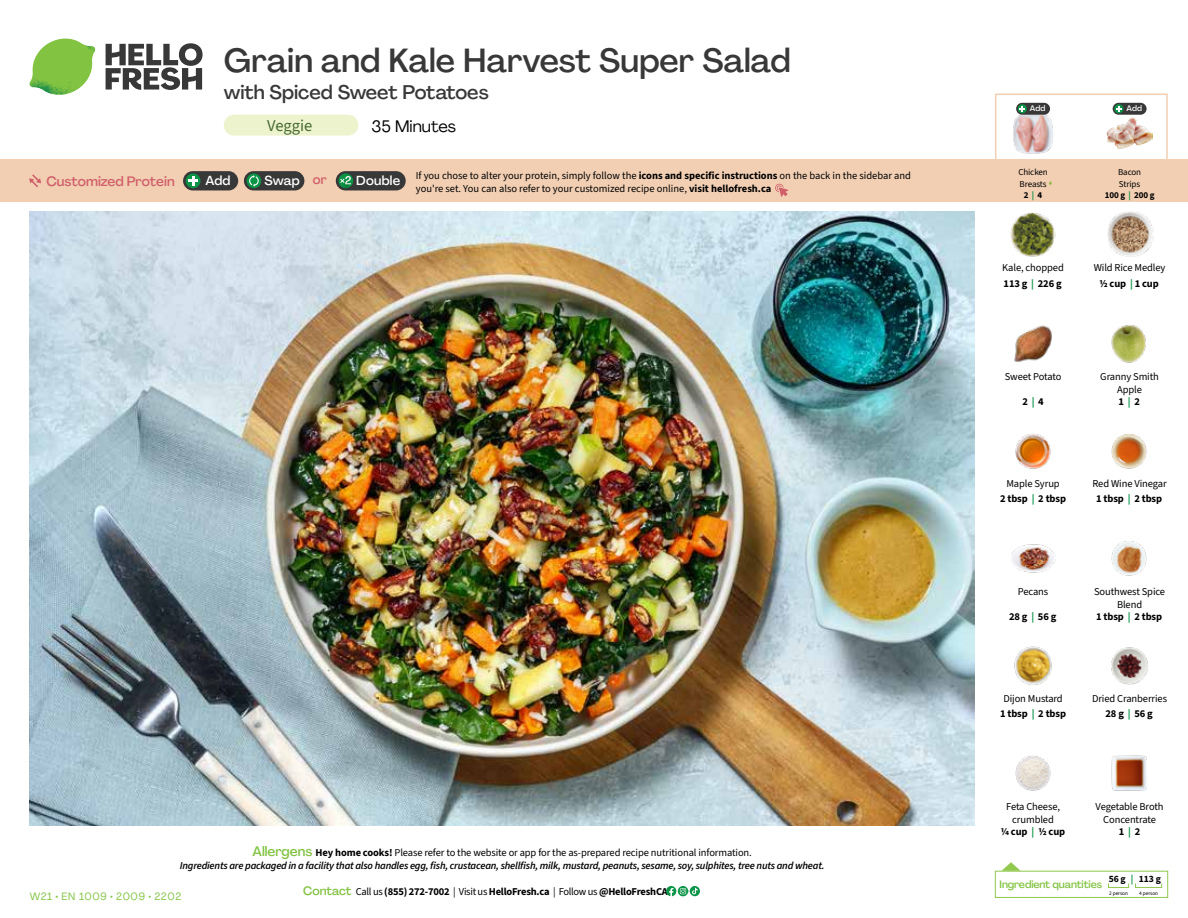
<style>
.page{position:relative;width:1188px;height:918px;background:#fff}
.page>*{position:absolute;margin:0;border:0;box-sizing:border-box;transform-origin:0 0}
.t1{font:500 33px "Agrandir";color:#383839}
.t2{font:500 19.5px "Agrandir";color:#383839}
.t3{font:16.5px "Agrandir";color:#000}
.t4{font:16.5px "Source Sans 3";color:#476b32}
.t5{font:500 13.5px "Agrandir";color:#d15f6a}
.t6{font:500 12.9px "Agrandir";letter-spacing:.015em;color:#fff}
.t7{font:10.5px/13.5px "Source Sans 3";letter-spacing:-.01em;color:#000;text-align:center}
.t8{font:italic 600 10.5px/13.5px "Source Sans 3";letter-spacing:-.02em;color:#000;text-align:center}
.t9{font:700 10.5px "Source Sans 3";letter-spacing:-.02em;color:#000}
.t10{font:500 10.5px "Agrandir";letter-spacing:-.01em;color:#82c341}
.t11{font:10.5px "Agrandir";letter-spacing:.05em;color:#82c341}
.t12{font:700 9.6px "Source Sans 3";color:#000}
.t13{font:9px/11.4px "Source Sans 3";letter-spacing:-.01em;color:#000;text-align:center}
.t14{font:500 7.95px "Agrandir";letter-spacing:.02em;color:#fff}
.t15{font:5.25px "Source Sans 3";letter-spacing:-.01em;color:#000}
.s1{font-weight:700}
.s2{font-weight:700;color:#0b9446}
.s3{color:#d15f6a}
.s4{color:#0b9446}
.s5{font-family:"Agrandir";font-weight:500;font-style:normal;font-size:13.5px;color:#82c341}
.s6{font-weight:700;font-style:normal}
.s7{font-weight:400;font-style:normal}
.s8{font-family:"Agrandir";font-weight:500;font-size:12px;color:#82c341}
.s9{font-weight:400}
</style>
<div class="page">
<svg style="left:106px;top:43px;width:97px;height:47px"></svg>
<svg style="left:34px;top:39px;width:59px;height:38px"></svg>
<img style="left:65px;top:39px;width:30px;height:25px">
<img style="left:33px;top:60px;width:56px;height:10px">
<img style="left:29px;top:64px;width:58px;height:31px">
<img style="left:64px;top:70px;width:25px;height:24px">
<img style="left:30px;top:211px;width:945px;height:615px">
<svg style="left:690px;top:886px;width:10px;height:10px"></svg>
<svg style="left:666px;top:886px;width:32px;height:10px"></svg>
<svg style="left:1002px;top:862px;width:19px;height:9px"></svg>
<div style="left:995px;top:871px;width:173px;height:27px;border:1px solid #91c84e"></div>
<div style="left:1108px;top:883px;width:21px;height:5px;border:1px solid #91c84e"></div>
<div style="left:1135px;top:883px;width:27px;height:5px;border:1px solid #91c84e"></div>
<img style="left:1014px;top:325px;width:38px;height:37px">
<img style="left:1111px;top:325px;width:35px;height:38px">
<img style="left:1015px;top:433px;width:36px;height:36px">
<img style="left:1111px;top:434px;width:36px;height:35px">
<img style="left:1011px;top:544px;width:45px;height:29px">
<img style="left:1111px;top:541px;width:36px;height:35px">
<img style="left:1014px;top:646px;width:38px;height:39px">
<img style="left:1015px;top:755px;width:36px;height:36px">
<img style="left:1111px;top:755px;width:36px;height:36px">
<img style="left:1108px;top:211px;width:45px;height:46px">
<img style="left:1010px;top:212px;width:45px;height:45px">
<img style="left:1111px;top:647px;width:37px;height:38px">
<div style="left:0;top:160px;width:1188px;height:42px;background:#f2cfb3"></div>
<svg style="left:29px;top:174px;width:12px;height:13px"></svg>
<div style="left:336px;top:171px;width:70px;height:19px;background:#383839;border-radius:10px"></div>
<svg style="left:338px;top:173px;width:15px;height:15px"></svg>
<div style="left:341px;top:180px;width:11px;height:11px;background:#000;opacity:.35"></div>
<svg style="left:339px;top:176px;width:12px;height:8px"></svg>
<div style="left:244px;top:171px;width:60px;height:19px;background:#383839;border-radius:10px"></div>
<div style="left:247px;top:173px;width:14px;height:15px;background:#0b9446;border-radius:50%"></div>
<svg style="left:249px;top:175px;width:10px;height:12px"></svg>
<div style="left:183px;top:171px;width:55px;height:19px;background:#383839;border-radius:10px"></div>
<div style="left:186px;top:173px;width:14px;height:15px;background:#0b9446;border-radius:50%"></div>
<svg style="left:188px;top:176px;width:10px;height:10px"></svg>
<svg style="left:775px;top:183px;width:13px;height:14px"></svg>
<div style="left:995px;top:94px;width:173px;height:69px;border:2px solid #f2cfb3"></div>
<img style="left:1107px;top:111px;width:45px;height:38px">
<img style="left:1013px;top:114px;width:40px;height:40px">
<div style="left:1113px;top:103px;width:34px;height:12px;background:#383839;border-radius:6px"></div>
<svg style="left:1114px;top:104px;width:9px;height:9px"></svg>
<svg style="left:1116px;top:106px;width:6px;height:6px"></svg>
<div style="left:1016px;top:103px;width:34px;height:12px;background:#383839;border-radius:6px"></div>
<svg style="left:1018px;top:104px;width:9px;height:9px"></svg>
<svg style="left:1019px;top:106px;width:6px;height:6px"></svg>
<div style="left:224px;top:115px;width:134px;height:21px;background:#edf3cd;border-radius:10px"></div>
<h1 class="t1" style="left:224px;top:40px;width:569px">Grain and Kale Harvest Super Salad</h1>
<h2 class="t2" style="left:224px;top:80px;width:266px">with Spiced Sweet Potatoes</h2>
<h3 class="t3" style="left:372px;top:116px;width:86px">35 Minutes</h3>
<h3 class="t4" style="left:267px;top:116px;width:47px">Veggie</h3>
<p class="t14" style="left:1030px;top:104px;width:17px">Add</p>
<p class="t14" style="left:1126px;top:104px;width:17px">Add</p>
<p class="t13" style="left:1018px;top:167px;width:31px">Chicken<br>Breasts<br><span class="s1">2</span> <span class="s2">|</span> <span class="s1">4</span></p>
<p class="t5" style="left:46px;top:173px;width:130px">Customized Protein</p>
<p class="t6" style="left:205px;top:172px;width:27px">Add</p>
<p class="t6" style="left:264px;top:172px;width:64px">Swap <span class="s3">or</span></p>
<p class="t6" style="left:356px;top:172px;width:45px">Double</p>
<p class="t13" style="left:1105px;top:167px;width:51px">Bacon<br>Strips<br><span class="s1">100 g</span> <span class="s2">|</span> <span class="s1">200 g</span></p>
<p class="t7" style="left:416px;top:168px;width:497px;text-align:left">If you chose to alter your protein, simply follow the <span class="s1">icons and specific instructions</span> on the back in the sidebar and you're set. You can also refer to your customized recipe online, <span class="s1">visit hellofresh.ca</span></p>
<p class="t7" style="left:1002px;top:260px;width:63px;line-height:16.4px;text-align:left">Kale, chopped<br><span class="s1">113 g</span> <span class="s2">|</span> <span class="s1">226 g</span></p>
<p class="t7" style="left:1094px;top:259px;width:73px;line-height:16.4px">Wild Rice Medley<br><span class="s1">1/2 cup</span> <span class="s2">|</span> <span class="s1">1 cup</span></p>
<p class="t7" style="left:1005px;top:370px;width:58px">Sweet Potato</p>
<p class="t9" style="left:1022px;top:395px;width:23px">2 <span class="s4">|</span> 4</p>
<p class="t7" style="left:1100px;top:370px;width:60px">Granny Smith<br>Apple</p>
<p class="t9" style="left:1118px;top:395px;width:23px">1 <span class="s4">|</span> 2</p>
<p class="t7" style="left:1000px;top:477px;width:67px;line-height:14.9px">Maple Syrup<br><span class="s1">2 tbsp</span> <span class="s2">|</span> <span class="s1">2 tbsp</span></p>
<p class="t7" style="left:1093px;top:476px;width:76px;line-height:14.9px">Red Wine Vinegar<br><span class="s1">1 tbsp</span> <span class="s2">|</span> <span class="s1">2 tbsp</span></p>
<p class="t7" style="left:1018px;top:585px;width:32px">Pecans</p>
<p class="t9" style="left:1009px;top:610px;width:49px">28 g <span class="s4">|</span> 56 g</p>
<p class="t7" style="left:1094px;top:585px;width:73px">Southwest Spice<br>Blend</p>
<p class="t9" style="left:1096px;top:610px;width:67px">1 tbsp <span class="s4">|</span> 2 tbsp</p>
<p class="t7" style="left:1000px;top:691px;width:67px;line-height:14.9px">Dijon Mustard<br><span class="s1">1 tbsp</span> <span class="s2">|</span> <span class="s1">2 tbsp</span></p>
<p class="t7" style="left:1092px;top:691px;width:77px;line-height:14.9px">Dried Cranberries<br><span class="s1">28 g</span> <span class="s2">|</span> <span class="s1">56 g</span></p>
<p class="t8" style="left:180px;top:846px;width:646px"><span class="s5">Allergens</span> <span class="s6">Hey home cooks!</span> <span class="s7">Please refer to the website or app for the as-prepared recipe nutritional information.<br></span>Ingredients are packaged in a facility that also handles egg, fish, crustacean, shellfish, milk, mustard, peanuts, sesame, soy, sulphites, tree nuts and wheat.</p>
<p class="t11" style="left:30px;top:890px;width:153px">W21 • EN 1009 • 2009 • 2202</p>
<p class="t9" style="left:303px;top:885px;width:366px"><span class="s8">Contact</span> <span class="s9">Call us</span> (855) 272-7002 <span class="s9">| Visit us</span> HelloFresh.ca <span class="s9">| Follow us</span> @HelloFreshCA</p>
<p class="t7" style="left:1006px;top:799px;width:56px">Feta Cheese, crumbled</p>
<p class="t9" style="left:1000px;top:825px;width:66px">1/4 cup <span class="s4">|</span> 1/2 cup</p>
<p class="t7" style="left:1096px;top:799px;width:69px">Vegetable Broth<br>Concentrate</p>
<p class="t9" style="left:1119px;top:825px;width:23px">1 <span class="s4">|</span> 2</p>
<p class="t12" style="left:1109px;top:872px;width:54px">56 g <span class="s4">|</span> 113 g</p>
<p class="t15" style="left:1109px;top:890px;width:20px">2 person</p>
<p class="t15" style="left:1139px;top:890px;width:20px">4 person</p>
<p class="t10" style="left:1000px;top:878px;width:104px">Ingredient quantities</p>
</div>
